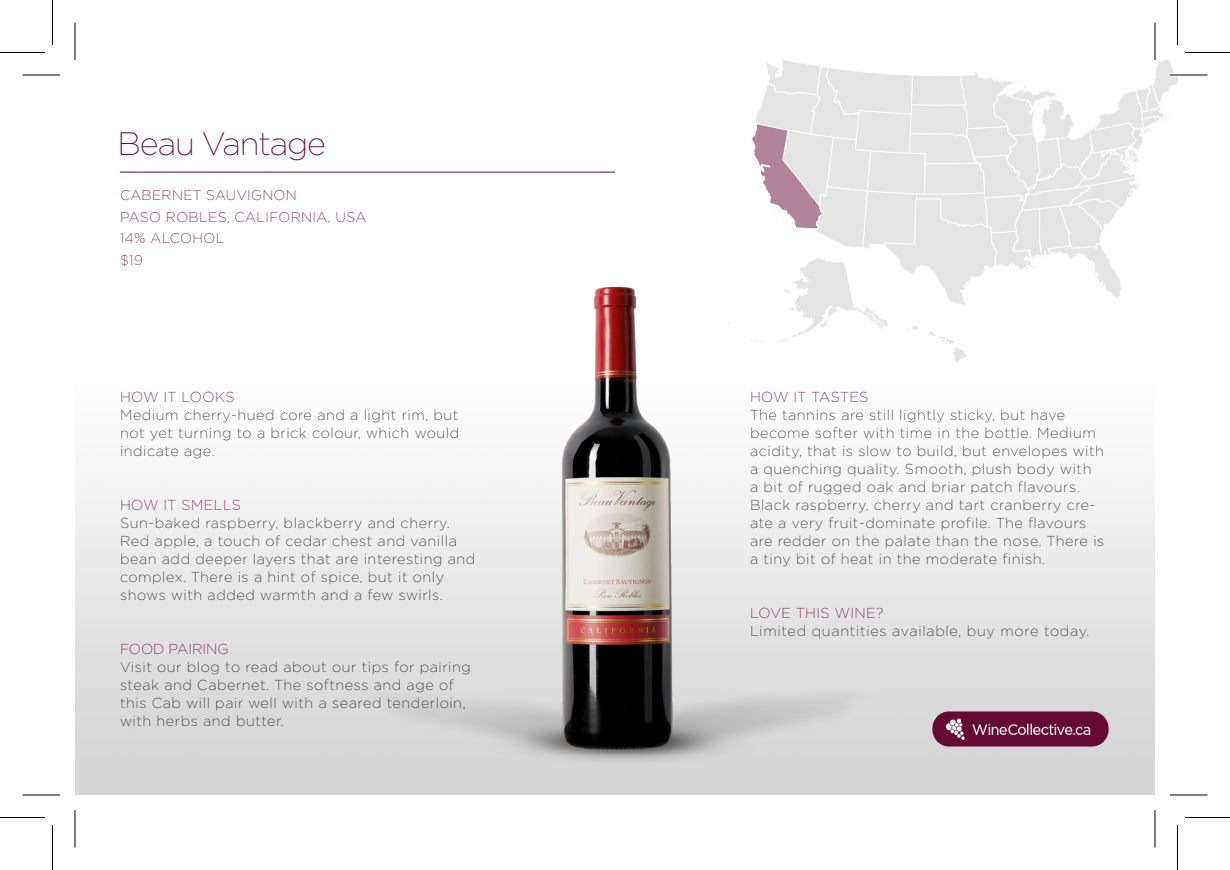
<style>
.page{position:relative;width:1230px;height:870px;background:#fff}
.page>*{position:absolute;margin:0;border:0;box-sizing:border-box;transform-origin:0 0}
.Varietal{font:200 32.5px "Gotham HTF";letter-spacing:-.035em;color:#650a34}
.t1{font:200 14.5px/18px "Gotham HTF";letter-spacing:.04em;color:#231f20}
.t2{font:200 14.5px "Gotham HTF";letter-spacing:.03em;color:#650a34}
.t3{font:200 14.5px "Gotham HTF";color:#650a34}
.Tasting_Categories{font:200 14px "Gotham HTF";letter-spacing:.02em;color:#650a34}
</style>
<div class="page">
<img style="left:931px;top:710px;width:179px;height:37px">
<svg style="left:751px;top:59px;width:427px;height:303px"></svg>
<img style="left:310px;top:273px;width:614px;height:511px">
<hr style="left:120px;top:172px;width:495px;height:1px;background:#650933">
<svg style="left:22px;top:74px;width:38px;height:1px"></svg>
<svg style="left:1170px;top:73px;width:38px;height:4px"></svg>
<svg style="left:22px;top:794px;width:38px;height:1px"></svg>
<svg style="left:1170px;top:794px;width:38px;height:1px"></svg>
<svg style="left:74px;top:22px;width:1px;height:38px"></svg>
<svg style="left:74px;top:810px;width:1px;height:38px"></svg>
<svg style="left:1153px;top:22px;width:4px;height:38px"></svg>
<svg style="left:1154px;top:810px;width:1px;height:38px"></svg>
<hr style="left:22px;top:75px;width:38px;height:1px;background:#000">
<hr style="left:1170px;top:75px;width:38px;height:1px;background:#000">
<hr style="left:22px;top:795px;width:38px;height:1px;background:#000">
<hr style="left:1170px;top:795px;width:38px;height:1px;background:#000">
<hr style="left:75px;top:22px;width:1px;height:38px;background:#000">
<hr style="left:75px;top:810px;width:1px;height:38px;background:#000">
<hr style="left:1155px;top:22px;width:1px;height:38px;background:#000">
<hr style="left:1155px;top:810px;width:1px;height:38px;background:#000">
<hr style="left:0;top:52px;width:45px;height:1px;background:#000">
<hr style="left:1185px;top:52px;width:45px;height:1px;background:#000">
<hr style="left:0;top:817px;width:45px;height:1px;background:#000">
<hr style="left:1185px;top:817px;width:45px;height:1px;background:#000">
<hr style="left:52px;top:0;width:1px;height:45px;background:#000">
<hr style="left:52px;top:825px;width:1px;height:45px;background:#000">
<hr style="left:1177px;top:0;width:1px;height:45px;background:#000">
<hr style="left:1177px;top:825px;width:1px;height:45px;background:#000">
<p class="Varietal" style="left:118px;top:126px;width:210px">Beau Vantage</p>
<p class="Tasting_Categories" style="left:120px;top:188px;width:178px">CABERNET SAUVIGNON</p>
<p class="Tasting_Categories" style="left:120px;top:209px;width:248px">PASO ROBLES, CALIFORNIA, USA</p>
<p class="Tasting_Categories" style="left:120px;top:231px;width:106px">14% ALCOHOL</p>
<p class="Tasting_Categories" style="left:120px;top:252px;width:24px">$19</p>
<p class="t2" style="left:120px;top:389px;width:116px">HOW IT LOOKS</p>
<p class="t1" style="left:120px;top:406px;width:341px;text-align:justify">Medium cherry-hued core and a light rim, but not yet turning to a brick colour, which would indicate age.</p>
<p class="t2" style="left:120px;top:497px;width:123px">HOW IT SMELLS</p>
<p class="t1" style="left:120px;top:514px;width:357px">Sun-baked raspberry, blackberry and cherry.<br>Red apple, a touch of cedar chest and vanilla bean add deeper layers that are interesting and complex. There is a hint of spice, but it only shows with added warmth and a few swirls.</p>
<p class="t3" style="left:120px;top:641px;width:110px">FOOD PAIRING</p>
<p class="t1" style="left:120px;top:658px;width:352px">Visit our blog to read about our tips for pairing steak and Cabernet. The softness and age of this Cab will pair well with a seared tenderloin, with herbs and butter.</p>
<p class="t2" style="left:750px;top:389px;width:120px">HOW IT TASTES</p>
<p class="t1" style="left:750px;top:406px;width:356px">The tannins are still lightly sticky, but have become softer with time in the bottle. Medium acidity, that is slow to build, but envelopes with a quenching quality. Smooth, plush body with<br>a bit of rugged oak and briar patch flavours.<br>Black raspberry, cherry and tart cranberry cre&shy;ate a very fruit-dominate profile. The flavours are redder on the palate than the nose. There is a tiny bit of heat in the moderate finish.</p>
<p class="t2" style="left:750px;top:605px;width:135px">LOVE THIS WINE?</p>
<p class="t1" style="left:750px;top:622px;width:341px">Limited quantities available, buy more today.</p>
</div>
